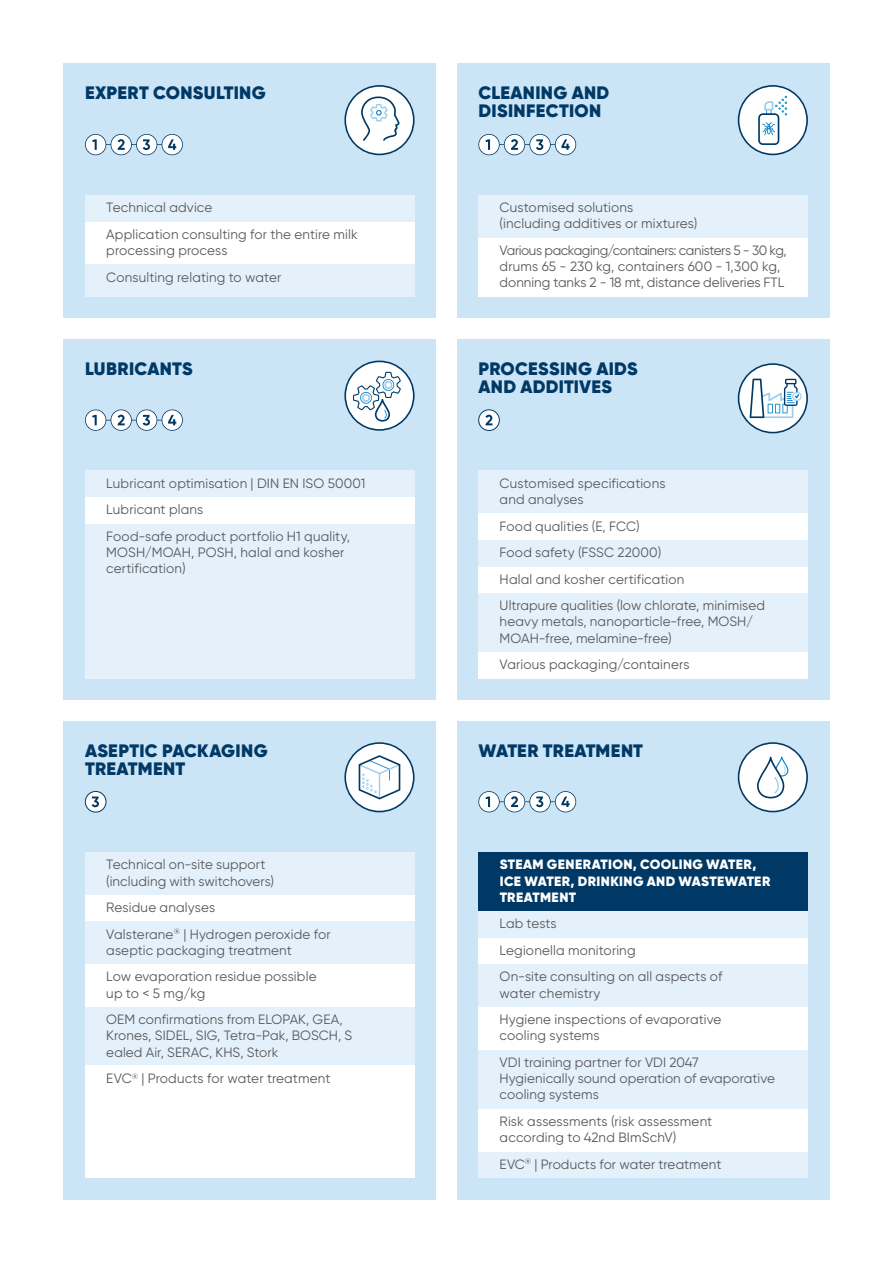
<style>
.page{position:relative;width:893px;height:1263px;background:#fff}
.page>*{position:absolute;margin:0;border:0;box-sizing:border-box;transform-origin:0 0}
.t1{font:900 18px/18px "Gilroy";letter-spacing:.015em;color:#003965}
.t2{font:13.5px/16.2px "Gilroy";letter-spacing:.01em;color:#57585a}
.t3{font:13.5px/16.2px "Gilroy";letter-spacing:-.01em;color:#57585a}
.t4{font:900 13.5px/16.2px "Gilroy";letter-spacing:.025em;color:#fff}
</style>
<div class="page">
<div style="left:457px;top:64px;width:372px;height:254px;background:#cbe4f6"></div>
<div style="left:478px;top:238px;width:330px;height:59px;background:#fff"></div>
<div style="left:478px;top:195px;width:330px;height:43px;background:#e4f1fa"></div>
<svg style="left:478px;top:134px;width:98px;height:21px"></svg>
<svg style="left:738px;top:85px;width:70px;height:70px"></svg>
<div style="left:64px;top:339px;width:372px;height:361px;background:#cbe4f6"></div>
<div style="left:85px;top:497px;width:330px;height:27px;background:#fff"></div>
<div style="left:85px;top:471px;width:330px;height:26px;background:#e4f1fa"></div>
<div style="left:85px;top:524px;width:330px;height:154px;background:#e4f1fa"></div>
<svg style="left:85px;top:409px;width:98px;height:22px"></svg>
<svg style="left:344px;top:361px;width:71px;height:70px"></svg>
<div style="left:64px;top:721px;width:372px;height:478px;background:#cbe4f6"></div>
<div style="left:85px;top:895px;width:330px;height:26px;background:#fff"></div>
<div style="left:85px;top:964px;width:330px;height:43px;background:#fff"></div>
<div style="left:85px;top:852px;width:330px;height:43px;background:#e4f1fa"></div>
<div style="left:85px;top:921px;width:330px;height:43px;background:#e4f1fa"></div>
<div style="left:85px;top:1007px;width:330px;height:59px;background:#e4f1fa"></div>
<div style="left:85px;top:1066px;width:330px;height:112px;background:#fff"></div>
<div style="left:85px;top:791px;width:21px;height:21px;background:#fff;border-radius:50%"></div>
<div style="left:85px;top:791px;width:21px;height:21px;border:1px solid #003965;border-radius:50%"></div>
<svg style="left:92px;top:796px;width:7px;height:11px"></svg>
<svg style="left:344px;top:742px;width:71px;height:70px"></svg>
<div style="left:64px;top:64px;width:372px;height:254px;background:#cbe4f6"></div>
<div style="left:85px;top:222px;width:330px;height:42px;background:#fff"></div>
<div style="left:85px;top:195px;width:330px;height:27px;background:#e4f1fa"></div>
<div style="left:85px;top:264px;width:330px;height:33px;background:#e4f1fa"></div>
<svg style="left:85px;top:134px;width:98px;height:21px"></svg>
<svg style="left:344px;top:85px;width:71px;height:70px"></svg>
<div style="left:457px;top:339px;width:372px;height:361px;background:#cbe4f6"></div>
<div style="left:478px;top:513px;width:330px;height:27px;background:#fff"></div>
<div style="left:478px;top:566px;width:330px;height:27px;background:#fff"></div>
<div style="left:478px;top:471px;width:330px;height:42px;background:#e4f1fa"></div>
<div style="left:478px;top:540px;width:330px;height:26px;background:#e4f1fa"></div>
<div style="left:478px;top:593px;width:330px;height:59px;background:#e4f1fa"></div>
<div style="left:478px;top:652px;width:330px;height:26px;background:#fff"></div>
<svg style="left:738px;top:363px;width:70px;height:70px"></svg>
<svg style="left:479px;top:410px;width:20px;height:20px"></svg>
<div style="left:478px;top:409px;width:22px;height:22px;border:1px solid #003965;border-radius:50%"></div>
<svg style="left:485px;top:415px;width:7px;height:10px"></svg>
<div style="left:457px;top:721px;width:372px;height:478px;background:#cbe4f6"></div>
<div style="left:478px;top:938px;width:330px;height:26px;background:#fff"></div>
<div style="left:478px;top:1007px;width:330px;height:43px;background:#fff"></div>
<div style="left:478px;top:911px;width:330px;height:27px;background:#e4f1fa"></div>
<div style="left:478px;top:964px;width:330px;height:43px;background:#e4f1fa"></div>
<div style="left:478px;top:1050px;width:330px;height:59px;background:#e4f1fa"></div>
<div style="left:478px;top:1151px;width:330px;height:27px;background:#e4f1fa"></div>
<div style="left:478px;top:1109px;width:330px;height:42px;background:#fff"></div>
<div style="left:478px;top:852px;width:330px;height:59px;background:#003965"></div>
<svg style="left:738px;top:742px;width:70px;height:70px"></svg>
<svg style="left:478px;top:791px;width:98px;height:21px"></svg>
<p class="t1" style="left:85px;top:84px;width:182px">EXPERT CONSULTING</p>
<p class="t2" style="left:106px;top:199px;width:108px">Technical advice</p>
<p class="t2" style="left:106px;top:226px;width:253px">Application consulting for the entire milk processing process</p>
<p class="t2" style="left:106px;top:269px;width:177px">Consulting relating to water</p>
<p class="t1" style="left:85px;top:360px;width:109px">LUBRICANTS</p>
<p class="t2" style="left:106px;top:475px;width:261px">Lubricant optimisation | DIN EN ISO 50001</p>
<p class="t2" style="left:106px;top:501px;width:99px">Lubricant plans</p>
<p class="t2" style="left:106px;top:528px;width:245px">Food-safe product portfolio H1 quality,<br>MOSH/MOAH, POSH, halal and kosher certification)</p>
<p class="t1" style="left:85px;top:741px;width:184px">ASEPTIC PACKAGING</p>
<p class="t1" style="left:85px;top:759px;width:102px">TREATMENT</p>
<p class="t2" style="left:106px;top:856px;width:169px">Technical on-site support (including with switchovers)</p>
<p class="t2" style="left:106px;top:899px;width:110px">Residue analyses</p>
<p class="t2" style="left:106px;top:926px;width:226px">Valsterane<sup>®</sup> | Hydrogen peroxide for aseptic packaging treatment</p>
<p class="t2" style="left:106px;top:968px;width:212px">Low evaporation residue possible up to &lt; 5 mg/kg</p>
<p class="t2" style="left:106px;top:1011px;width:248px">OEM confirmations from ELOPAK, GEA,<br>Krones, SIDEL, SIG, Tetra-Pak, BOSCH, S ealed Air, SERAC, KHS, Stork</p>
<p class="t2" style="left:106px;top:1070px;width:226px">EVC<sup>®</sup> | Products for water treatment</p>
<p class="t1" style="left:478px;top:84px;width:132px">CLEANING AND<br>DISINFECTION</p>
<p class="t2" style="left:500px;top:199px;width:199px">Customised solutions<br>(including additives or mixtures)</p>
<p class="t3" style="left:500px;top:242px;width:289px">Various packaging/containers: canisters 5 - 30 kg, drums 65 - 230 kg, containers 600 - 1,300 kg, donning tanks 2 - 18 mt, distance deliveries FTL</p>
<p class="t1" style="left:478px;top:360px;width:161px">PROCESSING AIDS</p>
<p class="t1" style="left:478px;top:378px;width:135px">AND ADDITIVES</p>
<p class="t2" style="left:500px;top:475px;width:167px">Customised specifications</p>
<p class="t2" style="left:500px;top:491px;width:86px">and analyses</p>
<p class="t2" style="left:500px;top:544px;width:163px">Food safety (FSSC 22000)</p>
<p class="t2" style="left:500px;top:597px;width:267px">Ultrapure qualities (low chlorate, minimised heavy metals, nanoparticle-free, MOSH/<br>MOAH-free, melamine-free)</p>
<p class="t2" style="left:500px;top:656px;width:191px">Various packaging/containers</p>
<p class="t2" style="left:500px;top:517px;width:141px">Food qualities (E, FCC)</p>
<p class="t2" style="left:500px;top:571px;width:186px">Halal and kosher certification</p>
<p class="t1" style="left:478px;top:741px;width:166px">WATER TREATMENT</p>
<p class="t4" style="left:500px;top:856px;width:272px">STEAM GENERATION, COOLING WATER,<br>ICE WATER, DRINKING AND WASTEWATER<br>TREATMENT</p>
<p class="t2" style="left:500px;top:915px;width:59px">Lab tests</p>
<p class="t2" style="left:500px;top:942px;width:137px">Legionella monitoring</p>
<p class="t2" style="left:500px;top:968px;width:224px">On-site consulting on all aspects of water chemistry</p>
<p class="t2" style="left:500px;top:1011px;width:223px">Hygiene inspections of evaporative cooling systems</p>
<p class="t2" style="left:500px;top:1054px;width:277px">VDI training partner for VDI 2047<br>Hygienically sound operation of evaporative cooling systems</p>
<p class="t2" style="left:500px;top:1113px;width:214px">Risk assessments (risk assessment according to 42nd BImSchV)</p>
<p class="t2" style="left:500px;top:1155px;width:223px">EVC<sup>®</sup> | Products for water treatment</p>
</div>
